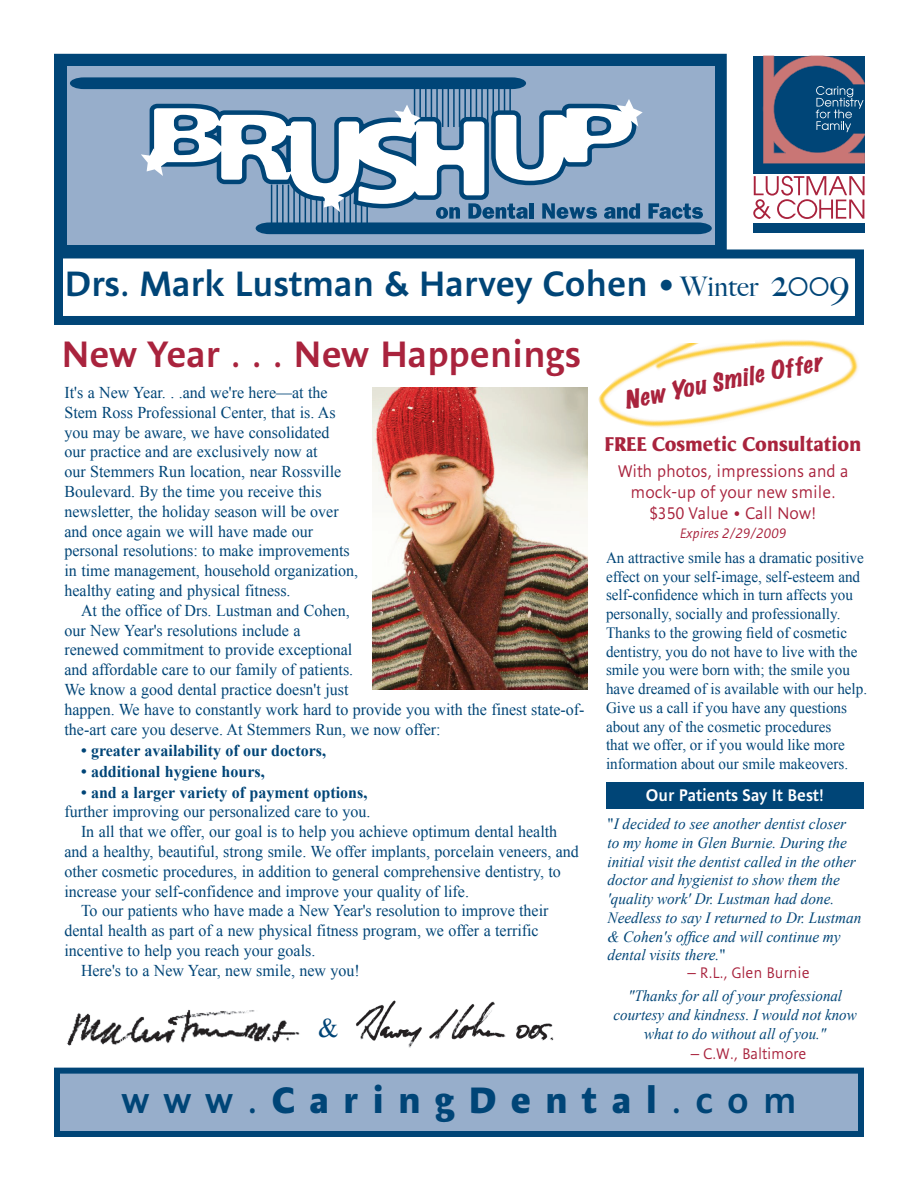
<style>
.page{position:relative;width:918px;height:1188px;background:#fff}
.page>*{position:absolute;margin:0;border:0;box-sizing:border-box;transform-origin:0 0}
.t1{font:500 36px "Alinea Sans";color:#a9233d}
.t2{font:700 36px "Alinea Sans";letter-spacing:.4em;color:#004577}
.t3{font:500 34.5px "Alinea Sans";color:#004577}
.t4{font:500 27px "Big Caslon";color:#004577}
.t5{font:27px "Times New Roman";color:#004577}
.t6{font:italic expanded 22.5px "Marker Felt";color:#a9233d}
.t7{font:700 19.5px "Alinea Incise";color:#a9233d;scale:.95 1}
.t8{font:16.5px/19.8px "Times New Roman";color:#004577}
.t9{font:700 16.5px "Times New Roman";color:#004577}
.t10{font:16.5px/21px "Alinea Sans";color:#a9233d;text-align:center;scale:.95 1}
.t11{font:500 16.5px "Alinea Sans";color:#fff;scale:.95 1}
.t12{font:15.75px/18.8px "Times New Roman";color:#004577;scale:.96 1}
.t13{font:italic 15.75px/18.8px "Times New Roman";color:#004577}
.t14{font:italic 15.75px/19px "Times New Roman";color:#004577;text-align:center;scale:.95 1}
.t15{font:15px "Alinea Sans";color:#a9233d;scale:.95 1}
.t16{font:italic 13.5px "Alinea Sans";color:#a9233d;scale:.95 1}
.s1{font-size:39px}
.s2{font-style:normal}
.s3{font-weight:500}
</style>
<div class="page">
<img style="left:598px;top:340px;width:260px;height:88px">
<div style="left:646px;top:324px;width:109px;height:18px;background:#fff"></div>
<div style="left:54px;top:249px;width:810px;height:76px;border:9px solid #004577"></div>
<div style="left:54px;top:54px;width:673px;height:203px;background:#004577"></div>
<div style="left:67px;top:66px;width:647px;height:179px;background:#97aecb"></div>
<hr style="left:419px;top:87px;width:2px;height:40px;background:#004577">
<hr style="left:431px;top:87px;width:1px;height:40px;background:#004577">
<hr style="left:442px;top:87px;width:1px;height:40px;background:#004577">
<hr style="left:453px;top:87px;width:2px;height:40px;background:#004577">
<hr style="left:464px;top:87px;width:2px;height:40px;background:#004577">
<hr style="left:476px;top:87px;width:1px;height:40px;background:#004577">
<hr style="left:487px;top:87px;width:1px;height:40px;background:#004577">
<hr style="left:498px;top:87px;width:2px;height:40px;background:#004577">
<hr style="left:509px;top:87px;width:2px;height:40px;background:#004577">
<hr style="left:414px;top:87px;width:1px;height:40px;background:#004577">
<hr style="left:425px;top:87px;width:2px;height:40px;background:#004577">
<hr style="left:436px;top:87px;width:2px;height:40px;background:#004577">
<hr style="left:448px;top:87px;width:1px;height:40px;background:#004577">
<hr style="left:459px;top:87px;width:1px;height:40px;background:#004577">
<hr style="left:470px;top:87px;width:2px;height:40px;background:#004577">
<hr style="left:481px;top:87px;width:2px;height:40px;background:#004577">
<hr style="left:493px;top:87px;width:1px;height:40px;background:#004577">
<hr style="left:504px;top:87px;width:1px;height:40px;background:#004577">
<svg style="left:70px;top:77px;width:456px;height:12px;background:#06497a"></svg>
<svg style="left:141px;top:99px;width:571px;height:136px"></svg>
<div style="left:753px;top:56px;width:112px;height:118px;background:#004577"></div>
<svg style="left:753px;top:176px;width:112px;height:43px"></svg>
<div style="left:753px;top:223px;width:112px;height:10px;background:#004577"></div>
<svg style="left:763px;top:56px;width:102px;height:107px"></svg>
<div style="left:54px;top:1068px;width:810px;height:69px;background:#97aecb;border:6px solid #004577"></div>
<img style="left:356px;top:1000px;width:198px;height:48px">
<img style="left:67px;top:1009px;width:233px;height:37px">
<img style="left:372px;top:387px;width:216px;height:303px">
<div style="left:606px;top:782px;width:258px;height:27px;background:#004577"></div>
<h2 class="t3" style="left:64px;top:263px;width:611px">Drs. Mark Lustman &amp; Harvey Cohen •</h2>
<h1 class="t1" style="left:62px;top:333px;width:521px">New Year . . . New Happenings</h1>
<h3 class="t4" style="left:681px;top:271px;width:170px">Winter <span class="s1">2009</span></h3>
<h3 class="t6" style="left:622px;top:388px;width:202px;rotate:-11deg">New You Smile Offer</h3>
<p class="t8" style="left:64px;top:382px;width:295px">It's a New Year. . .and we're here—at the Stem Ross Professional Center, that is. As you may be aware, we have consolidated<br>our practice and are exclusively now at<br>our Stemmers Run location, near Rossville Boulevard. By the time you receive this newsletter, the holiday season will be over and once again we will have made our personal resolutions: to make improvements in time management, household organization, healthy eating and physical fitness.</p>
<p class="t8" style="left:64px;top:600px;width:522px;text-indent:17px">At the office of Drs. Lustman and Cohen,<br>our New Year's resolutions include a<br>renewed commitment to provide exceptional<br>and affordable care to our family of patients.<br>We know a good dental practice doesn't just<br>happen. We have to constantly work hard to provide you with the finest state-of&shy;the-art care you deserve. At Stemmers Run, we now offer:</p>
<p class="t9" style="left:81px;top:741px;width:247px">• greater availability of our doctors,</p>
<p class="t9" style="left:81px;top:762px;width:185px">• additional hygiene hours,</p>
<p class="t9" style="left:81px;top:783px;width:288px">• and a larger variety of payment options,</p>
<p class="t8" style="left:64px;top:802px;width:307px">further improving our personalized care to you.</p>
<p class="t8" style="left:81px;top:822px;width:478px">In all that we offer, our goal is to help you achieve optimum dental health</p>
<p class="t8" style="left:64px;top:841px;width:516px">and a healthy, beautiful, strong smile. We offer implants, porcelain veneers, and</p>
<p class="t8" style="left:64px;top:861px;width:498px">other cosmetic procedures, in addition to general comprehensive dentistry, to</p>
<p class="t8" style="left:64px;top:881px;width:406px">increase your self-confidence and improve your quality of life.</p>
<p class="t8" style="left:81px;top:901px;width:469px">To our patients who have made a New Year's resolution to improve their</p>
<p class="t8" style="left:64px;top:921px;width:476px">dental health as part of a new physical fitness program, we offer a terrific</p>
<p class="t8" style="left:64px;top:940px;width:252px">incentive to help you reach your goals.</p>
<p class="t8" style="left:81px;top:960px;width:280px">Here's to a New Year, new smile, new you!</p>
<h3 class="t5" style="left:318px;top:1012px;width:22px">&amp;</h3>
<p class="t7" style="left:605px;top:432px;width:272px">FREE Cosmetic Consultation</p>
<p class="t10" style="left:618px;top:460px;width:244px">With photos, impressions and a mock-up of your new smile. $350 Value • Call Now!</p>
<p class="t16" style="left:680px;top:525px;width:114px">Expires 2/29/2009</p>
<p class="t12" style="left:606px;top:548px;width:274px">An attractive smile has a dramatic positive effect on your self-image, self-esteem and self-confidence which in turn affects you personally, socially and professionally.<br>Thanks to the growing field of cosmetic dentistry, you do not have to live with the smile you were born with; the smile you have dreamed of is available with our help.<br>Give us a call if you have any questions about any of the cosmetic procedures<br>that we offer, or if you would like more information about our smile makeovers.</p>
<p class="t11" style="left:646px;top:785px;width:189px">Our Patients Say It Best!</p>
<p class="t13" style="left:608px;top:814px;width:256px"><span class="s2">"</span>I decided to see another dentist closer to my home in Glen Burnie. During the initial visit the dentist called in the other doctor and hygienist to show them the 'quality work' Dr. Lustman had done.<br>Needless to say I returned to Dr. Lustman &amp; Cohen's office and will continue my dental visits there.<span class="s2">"</span></p>
<p class="t15" style="left:687px;top:964px;width:130px">– R.L., Glen Burnie</p>
<p class="t14" style="left:614px;top:986px;width:257px">"Thanks for all of your professional courtesy and kindness. I would not know what to do without all of you."</p>
<p class="t15" style="left:691px;top:1044px;width:123px">– C.W., Baltimore</p>
<h1 class="t2" style="left:122px;top:1078px;width:676px"><span class="s3">www.</span>CaringDental<span class="s3">.com</span></h1>
</div>
